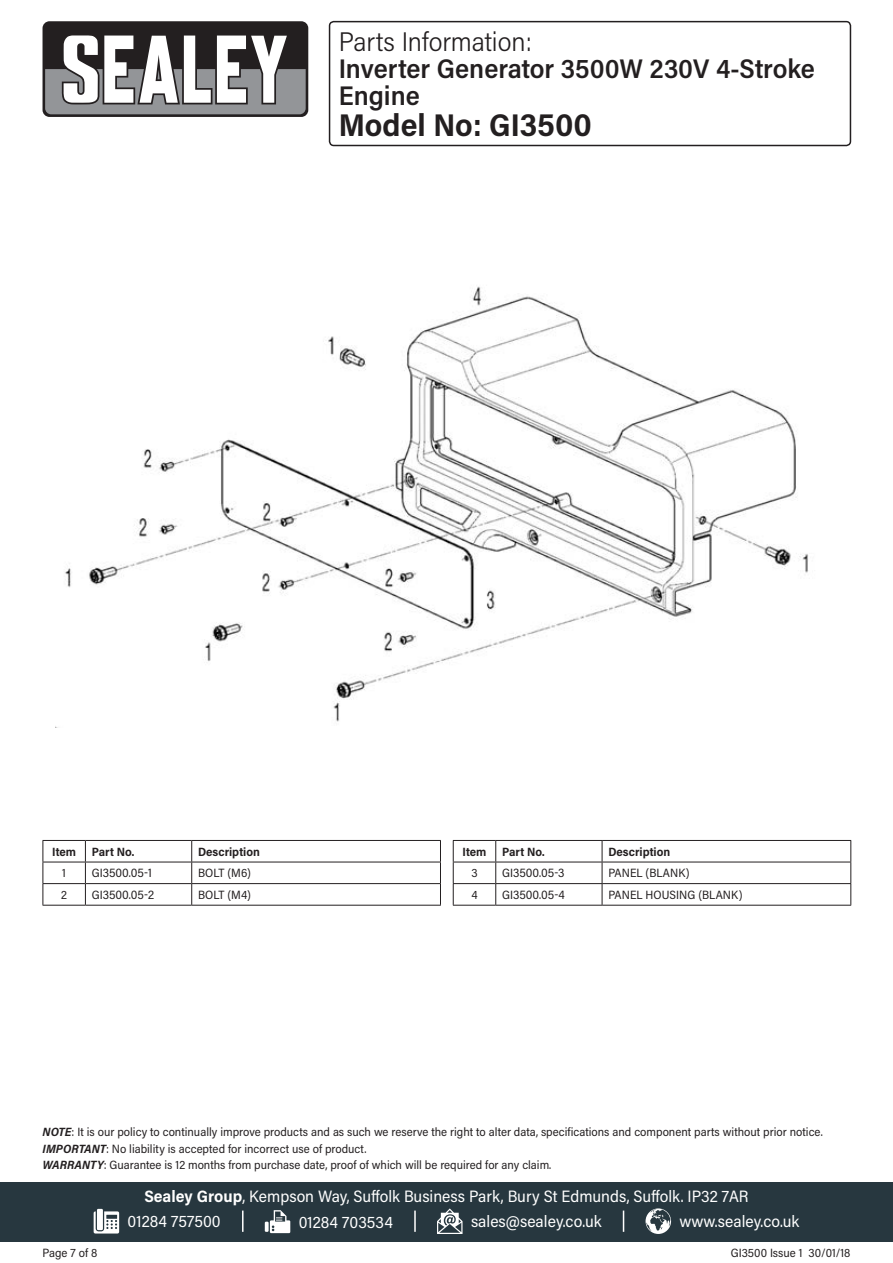
<style>
.page{position:relative;width:893px;height:1263px;background:#fff}
.page>*{position:absolute;margin:0;border:0;box-sizing:border-box;transform-origin:0 0}
.Model_Number{font:700 31.5px "Acumin Pro Semi Cond";color:#231f20}
.Product_Description{font:600 27px/27px "Acumin Pro Semi Cond";color:#231f20}
.Parts_Information{font:300 27px "Acumin Pro Semi Cond";color:#231f20}
.Address{font:16.5px "Acumin Pro Semi Cond";color:#fff}
.Contact_Info{font:16.5px "Acumin Pro Semi Cond";color:#fff}
.Disclaimer{font:12px "Acumin Pro Semi Cond";color:#231f20}
.Table_Body{font:12px "Acumin Pro Semi Cond";color:#231f20}
.Part_No__Body{font:12px "Acumin Pro Semi Cond";color:#231f20}
.Part_Description_HDR{font:700 12px "Acumin Pro Semi Cond";color:#231f20}
.Document_Info{font:12px "Acumin Pro Semi Cond";color:#231f20}
.Item_HDR{font:700 12px "Acumin Pro Semi Cond";letter-spacing:-.005em;color:#231f20}
.Item_Body{font:12px "Acumin Pro Semi Cond";color:#231f20}
.s1{font-weight:700;font-style:italic}
.s2{font-weight:700}
</style>
<div class="page">
<div style="left:43px;top:21px;width:265px;height:96px;background:#231f20;border-radius:7px"></div>
<svg style="left:45px;top:35px;width:261px;height:79px"></svg>
<div style="left:0;top:1182px;width:893px;height:60px;background:#27373f"></div>
<svg style="left:94px;top:1211px;width:25px;height:22px"></svg>
<div style="left:97px;top:1209px;width:6px;height:21px;background:#fff"></div>
<svg style="left:265px;top:1222px;width:4px;height:10px"></svg>
<svg style="left:270px;top:1210px;width:20px;height:23px"></svg>
<svg style="left:437px;top:1208px;width:25px;height:26px"></svg>
<svg style="left:645px;top:1208px;width:26px;height:26px"></svg>
<hr style="left:242px;top:1210px;width:2px;height:22px;background:#fff">
<svg style="left:623px;top:1210px;width:1px;height:22px"></svg>
<hr style="left:414px;top:1210px;width:2px;height:22px;background:#fff">
<div style="left:329px;top:21px;width:522px;height:125px;border:2px solid #231f20;border-radius:4px"></div>
<hr style="left:43px;top:840px;width:42px;height:1px;background:#231f20">
<hr style="left:85px;top:840px;width:107px;height:1px;background:#231f20">
<hr style="left:192px;top:840px;width:249px;height:1px;background:#231f20">
<hr style="left:43px;top:862px;width:42px;height:1px;background:#231f20">
<hr style="left:85px;top:862px;width:107px;height:1px;background:#231f20">
<hr style="left:192px;top:862px;width:249px;height:1px;background:#231f20">
<hr style="left:43px;top:883px;width:42px;height:1px;background:#231f20">
<svg style="left:43px;top:841px;width:1px;height:64px"></svg>
<hr style="left:85px;top:883px;width:107px;height:1px;background:#231f20">
<svg style="left:85px;top:841px;width:1px;height:64px"></svg>
<hr style="left:192px;top:883px;width:249px;height:1px;background:#231f20">
<svg style="left:191px;top:841px;width:1px;height:64px"></svg>
<svg style="left:440px;top:841px;width:1px;height:64px"></svg>
<hr style="left:43px;top:905px;width:42px;height:1px;background:#231f20">
<hr style="left:85px;top:905px;width:107px;height:1px;background:#231f20">
<hr style="left:192px;top:905px;width:249px;height:1px;background:#231f20">
<hr style="left:453px;top:840px;width:43px;height:1px;background:#231f20">
<hr style="left:496px;top:840px;width:106px;height:1px;background:#231f20">
<hr style="left:602px;top:840px;width:249px;height:1px;background:#231f20">
<hr style="left:453px;top:862px;width:43px;height:1px;background:#231f20">
<hr style="left:496px;top:862px;width:106px;height:1px;background:#231f20">
<hr style="left:602px;top:862px;width:249px;height:1px;background:#231f20">
<hr style="left:453px;top:883px;width:43px;height:1px;background:#231f20">
<svg style="left:453px;top:841px;width:1px;height:64px"></svg>
<hr style="left:496px;top:883px;width:106px;height:1px;background:#231f20">
<svg style="left:495px;top:841px;width:1px;height:64px"></svg>
<hr style="left:602px;top:883px;width:249px;height:1px;background:#231f20">
<svg style="left:602px;top:841px;width:1px;height:64px"></svg>
<svg style="left:850px;top:841px;width:1px;height:64px"></svg>
<hr style="left:453px;top:905px;width:43px;height:1px;background:#231f20">
<hr style="left:496px;top:905px;width:106px;height:1px;background:#231f20">
<hr style="left:602px;top:905px;width:249px;height:1px;background:#231f20">
<img style="left:65px;top:286px;width:743px;height:436px">
<p class="Parts_Information" style="left:339px;top:23px;width:195px">Parts Information:</p>
<p class="Product_Description" style="left:339px;top:54px;width:478px">Inverter Generator 3500W 230V 4-Stroke<br>Engine</p>
<p class="Model_Number" style="left:339px;top:103px;width:255px">Model No: GI3500</p>
<p class="Item_HDR" style="left:52px;top:843px;width:25px">Item</p>
<p class="Part_Description_HDR" style="left:92px;top:843px;width:44px">Part No.</p>
<p class="Part_Description_HDR" style="left:198px;top:843px;width:63px">Description</p>
<p class="Item_Body" style="left:62px;top:865px;width:5px">1</p>
<p class="Part_No__Body" style="left:92px;top:865px;width:61px">GI3500.05-1</p>
<p class="Table_Body" style="left:198px;top:865px;width:54px">BOLT (M6)</p>
<p class="Item_Body" style="left:61px;top:886px;width:7px">2</p>
<p class="Part_No__Body" style="left:92px;top:886px;width:64px">GI3500.05-2</p>
<p class="Table_Body" style="left:198px;top:886px;width:54px">BOLT (M4)</p>
<p class="Item_HDR" style="left:463px;top:843px;width:25px">Item</p>
<p class="Part_Description_HDR" style="left:502px;top:843px;width:44px">Part No.</p>
<p class="Part_Description_HDR" style="left:608px;top:843px;width:63px">Description</p>
<p class="Item_Body" style="left:471px;top:865px;width:8px">3</p>
<p class="Part_No__Body" style="left:502px;top:865px;width:64px">GI3500.05-3</p>
<p class="Table_Body" style="left:608px;top:865px;width:83px">PANEL (BLANK)</p>
<p class="Item_Body" style="left:471px;top:886px;width:8px">4</p>
<p class="Part_No__Body" style="left:502px;top:886px;width:64px">GI3500.05-4</p>
<p class="Table_Body" style="left:608px;top:886px;width:136px">PANEL HOUSING (BLANK)</p>
<p class="Disclaimer" style="left:43px;top:1124px;width:782px"><span class="s1">NOTE</span>: It is our policy to continually improve products and as such we reserve the right to alter data, specifications and component parts without prior notice.</p>
<p class="Disclaimer" style="left:43px;top:1140px;width:326px"><span class="s1">IMPORTANT</span>: No liability is accepted for incorrect use of product.</p>
<p class="Disclaimer" style="left:43px;top:1157px;width:510px"><span class="s1">WARRANTY</span>: Guarantee is 12 months from purchase date, proof of which will be required for any claim.</p>
<p class="Document_Info" style="left:43px;top:1244px;width:56px">Page 7 of 8</p>
<p class="Address" style="left:144px;top:1185px;width:606px"><span class="s2">Sealey Group</span>, Kempson Way, Suffolk Business Park, Bury St Edmunds, Suffolk. IP32 7AR</p>
<p class="Contact_Info" style="left:128px;top:1210px;width:95px">01284 757500</p>
<p class="Contact_Info" style="left:299px;top:1210px;width:96px">01284 703534</p>
<p class="Contact_Info" style="left:471px;top:1210px;width:132px">sales@sealey.co.uk</p>
<p class="Contact_Info" style="left:680px;top:1210px;width:121px">www.sealey.co.uk</p>
<p class="Document_Info" style="left:731px;top:1244px;width:121px">GI3500 Issue 1 30/01/18</p>
</div>
